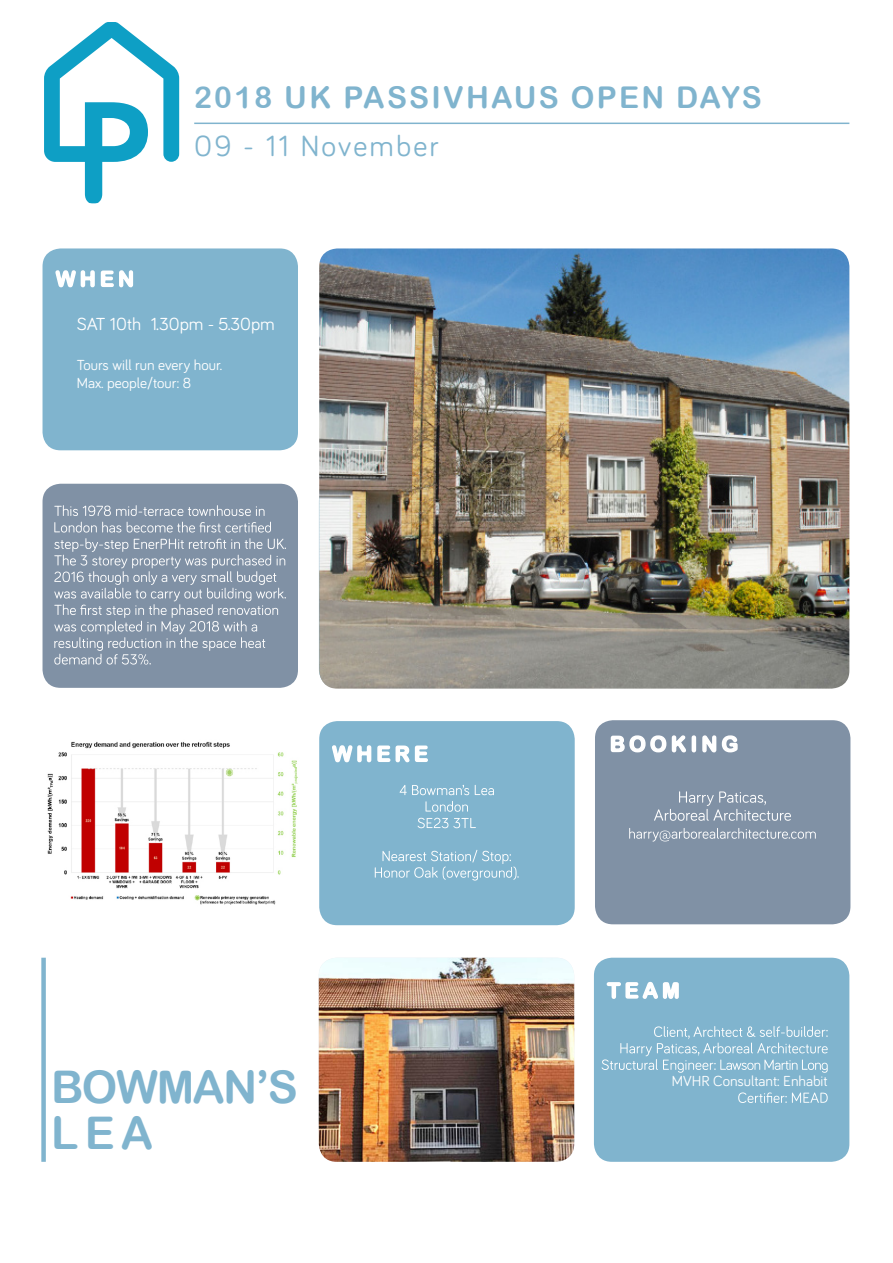
<style>
.page{position:relative;width:893px;height:1263px;background:#fff}
.page>*{position:absolute;margin:0;border:0;box-sizing:border-box;transform-origin:0 0}
.t1{font:45px "Arial Rounded MT Bold";letter-spacing:-.04em;color:#80b4ce}
.t2{font:30px "Arial Rounded MT Bold";letter-spacing:.075em;color:#80b4ce}
.t3{font:30px "Bariol";letter-spacing:.075em;color:#80b4ce}
.t4{font:18px "Bariol";color:#fff}
.t5{font:15px "Bariol";color:#fff}
</style>
<div class="page">
<svg style="left:44px;top:24px;width:135px;height:178px"></svg>
<hr style="left:194px;top:123px;width:655px;height:1px;background:#80b4ce">
<img style="left:47px;top:741px;width:251px;height:164px">
<div style="left:43px;top:248px;width:255px;height:202px;background:#80b4ce;border-radius:18px"></div>
<div style="left:41px;top:958px;width:5px;height:204px;background:#80b4ce"></div>
<img style="left:319px;top:958px;width:255px;height:204px">
<img style="left:319px;top:248px;width:530px;height:441px">
<div style="left:319px;top:721px;width:256px;height:204px;background:#80b4ce;border-radius:18px"></div>
<svg style="left:332px;top:745px;width:96px;height:18px"></svg>
<svg style="left:400px;top:785px;width:94px;height:10px"></svg>
<svg style="left:425px;top:801px;width:43px;height:11px"></svg>
<svg style="left:418px;top:818px;width:58px;height:10px"></svg>
<svg style="left:375px;top:850px;width:144px;height:30px"></svg>
<div style="left:43px;top:484px;width:255px;height:204px;background:#8091a5;border-radius:18px"></div>
<svg style="left:54px;top:505px;width:211px;height:11px"></svg>
<svg style="left:54px;top:522px;width:217px;height:10px"></svg>
<svg style="left:54px;top:538px;width:232px;height:127px"></svg>
<svg style="left:55px;top:270px;width:79px;height:18px"></svg>
<div style="left:595px;top:720px;width:255px;height:204px;background:#8091a5;border-radius:18px"></div>
<svg style="left:610px;top:735px;width:128px;height:18px"></svg>
<svg style="left:654px;top:791px;width:137px;height:30px"></svg>
<svg style="left:629px;top:828px;width:187px;height:13px"></svg>
<div style="left:594px;top:958px;width:255px;height:204px;background:#80b4ce;border-radius:18px"></div>
<svg style="left:606px;top:981px;width:73px;height:18px"></svg>
<svg style="left:602px;top:1026px;width:226px;height:47px"></svg>
<svg style="left:738px;top:1092px;width:90px;height:11px"></svg>
<p class="t2" style="left:194px;top:79px;width:569px">2018 UK PASSIVHAUS OPEN DAYS</p>
<p class="t3" style="left:194px;top:126px;width:246px">09 - 11 November</p>
<p class="t4" style="left:77px;top:312px;width:200px">SAT 10th 1.30pm - 5.30pm</p>
<p class="t5" style="left:77px;top:355px;width:147px">Tours will run every hour.</p>
<p class="t5" style="left:77px;top:373px;width:116px">Max. people/tour: 8</p>
<p class="t1" style="left:51px;top:1060px;width:248px">BOWMAN’S</p>
<p class="t1" style="left:51px;top:1106px;width:104px">LEA</p>
<p class="t5" style="left:672px;top:1071px;width:157px">MVHR Consultant: Enhabit</p>
</div>
